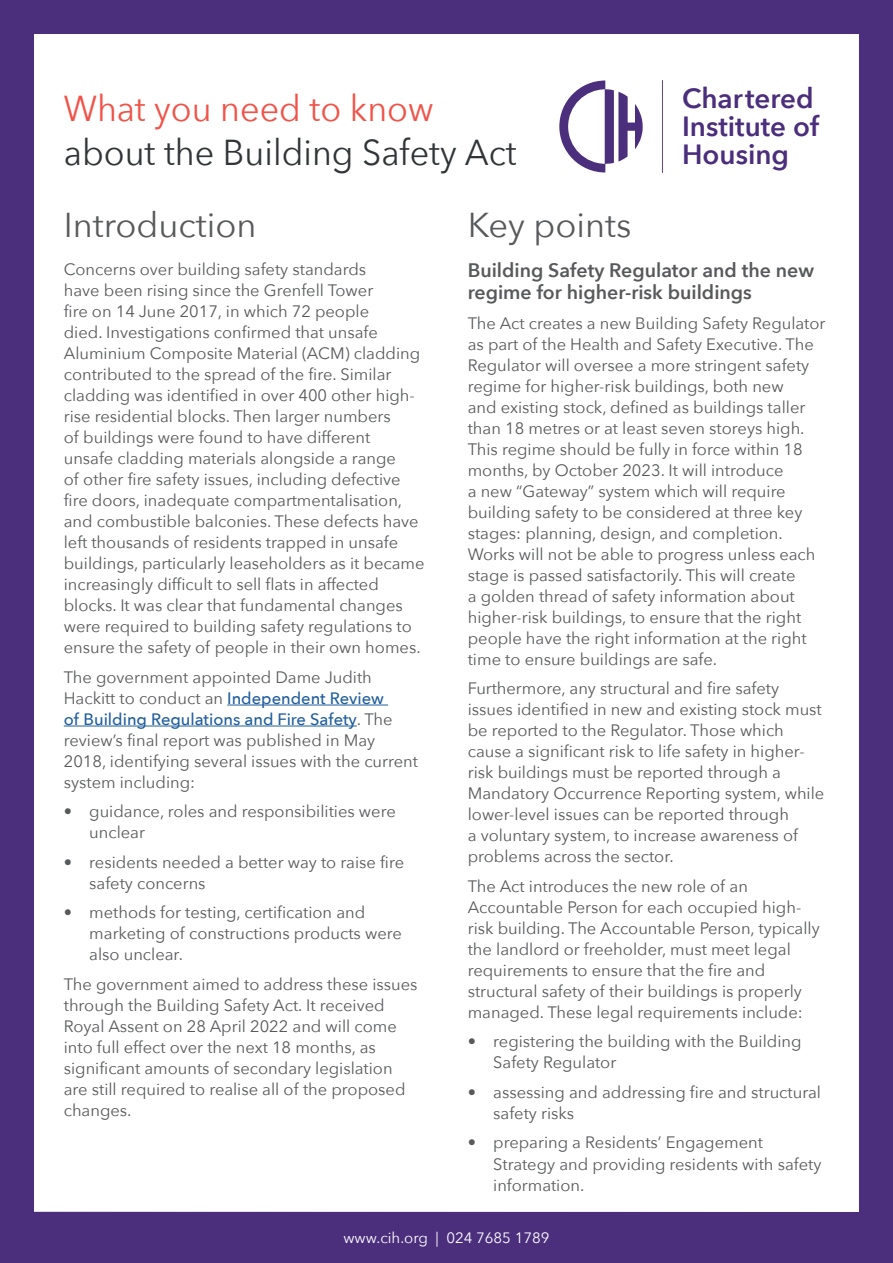
<style>
.page{position:relative;width:893px;height:1263px;background:#4b2e7c}
.page>*{position:absolute;margin:0;border:0;box-sizing:border-box;transform-origin:0 0}
.t1{font:36px "Avenir Next";color:#323537;scale:.95 1}
.t2{font:36px "Avenir Next";color:#f05349;scale:.95 1}
.t3{font:34.5px "Avenir Next";color:#58595b}
.t4{font:600 27.75px/27.9px "Avenir Next";color:#4b2e7c}
.t5{font:600 19.5px/22.5px "Avenir Next";color:#58595b}
.t6{font:16.5px/21px "Avenir Next";color:#58595b}
.t7{font:15px "Avenir Next";color:#fff}
.s1{font-weight:500;color:#215e9e}
</style>
<div class="page">
<div style="left:34px;top:34px;width:825px;height:1178px;background:#fff"></div>
<hr style="left:227px;top:705px;width:161px;height:1px;background:#215e9e">
<hr style="left:64px;top:726px;width:293px;height:1px;background:#215e9e">
<svg style="left:559px;top:80px;width:84px;height:92px"></svg>
<hr style="left:662px;top:80px;width:1px;height:93px;background:#4b2e7c">
<h3 class="t4" style="left:682px;top:84px;width:138px">Chartered<br>Institute of<br>Housing</h3>
<h1 class="t2" style="left:64px;top:78px;width:391px">What you need to know</h1>
<h1 class="t1" style="left:64px;top:122px;width:478px">about the Building Safety Act</h1>
<h2 class="t3" style="left:64px;top:196px;width:194px">Introduction</h2>
<p class="t6" style="left:64px;top:258px;width:362px">Concerns over building safety standards<br>have been rising since the Grenfell Tower<br>fire on 14 June 2017, in which 72 people<br>died. Investigations confirmed that unsafe Aluminium Composite Material (ACM) cladding contributed to the spread of the fire. Similar cladding was identified in over 400 other high&shy;rise residential blocks. Then larger numbers<br>of buildings were found to have different<br>unsafe cladding materials alongside a range<br>of other fire safety issues, including defective fire doors, inadequate compartmentalisation, and combustible balconies. These defects have left thousands of residents trapped in unsafe buildings, particularly leaseholders as it became increasingly difficult to sell flats in affected blocks. It was clear that fundamental changes were required to building safety regulations to ensure the safety of people in their own homes.</p>
<p class="t6" style="left:64px;top:666px;width:356px">The government appointed Dame Judith Hackitt to conduct an <span class="s1">Independent Review<br>of Building Regulations and Fire Safety</span>. The review’s final report was published in May 2018, identifying several issues with the current system including:</p>
<p class="t6" style="left:89px;top:800px;width:308px;text-indent:-26px">• guidance, roles and responsibilities were unclear</p>
<p class="t6" style="left:89px;top:851px;width:316px;text-indent:-26px">• residents needed a better way to raise fire safety concerns</p>
<p class="t6" style="left:89px;top:901px;width:314px;text-indent:-26px">• methods for testing, certification and marketing of constructions products were also unclear.</p>
<p class="t6" style="left:64px;top:973px;width:355px">The government aimed to address these issues through the Building Safety Act. It received Royal Assent on 28 April 2022 and will come into full effect over the next 18 months, as significant amounts of secondary legislation are still required to realise all of the proposed changes.</p>
<h2 class="t3" style="left:468px;top:196px;width:165px">Key points</h2>
<p class="t5" style="left:468px;top:258px;width:348px">Building Safety Regulator and the new regime for higher-risk buildings</p>
<p class="t6" style="left:468px;top:312px;width:359px">The Act creates a new Building Safety Regulator as part of the Health and Safety Executive. The Regulator will oversee a more stringent safety regime for higher-risk buildings, both new<br>and existing stock, defined as buildings taller than 18 metres or at least seven storeys high.<br>This regime should be fully in force within 18 months, by October 2023. It will introduce<br>a new “Gateway” system which will require building safety to be considered at three key stages: planning, design, and completion.<br>Works will not be able to progress unless each stage is passed satisfactorily. This will create<br>a golden thread of safety information about higher-risk buildings, to ensure that the right people have the right information at the right time to ensure buildings are safe.</p>
<p class="t6" style="left:468px;top:677px;width:358px">Furthermore, any structural and fire safety issues identified in new and existing stock must be reported to the Regulator. Those which cause a significant risk to life safety in higher&shy;risk buildings must be reported through a Mandatory Occurrence Reporting system, while lower-level issues can be reported through<br>a voluntary system, to increase awareness of problems across the sector.</p>
<p class="t6" style="left:468px;top:875px;width:354px">The Act introduces the new role of an Accountable Person for each occupied high&shy;risk building. The Accountable Person, typically the landlord or freeholder, must meet legal requirements to ensure that the fire and structural safety of their buildings is properly managed. These legal requirements include:</p>
<p class="t6" style="left:493px;top:1030px;width:310px;text-indent:-26px">• registering the building with the Building<br>Safety Regulator</p>
<p class="t6" style="left:493px;top:1081px;width:329px;text-indent:-26px">• assessing and addressing fire and structural safety risks</p>
<p class="t6" style="left:493px;top:1131px;width:330px;text-indent:-26px">• preparing a Residents’ Engagement<br>Strategy and providing residents with safety information.</p>
<p class="t7" style="left:343px;top:1225px;width:208px">www.cih.org | 024 7685 1789</p>
</div>
